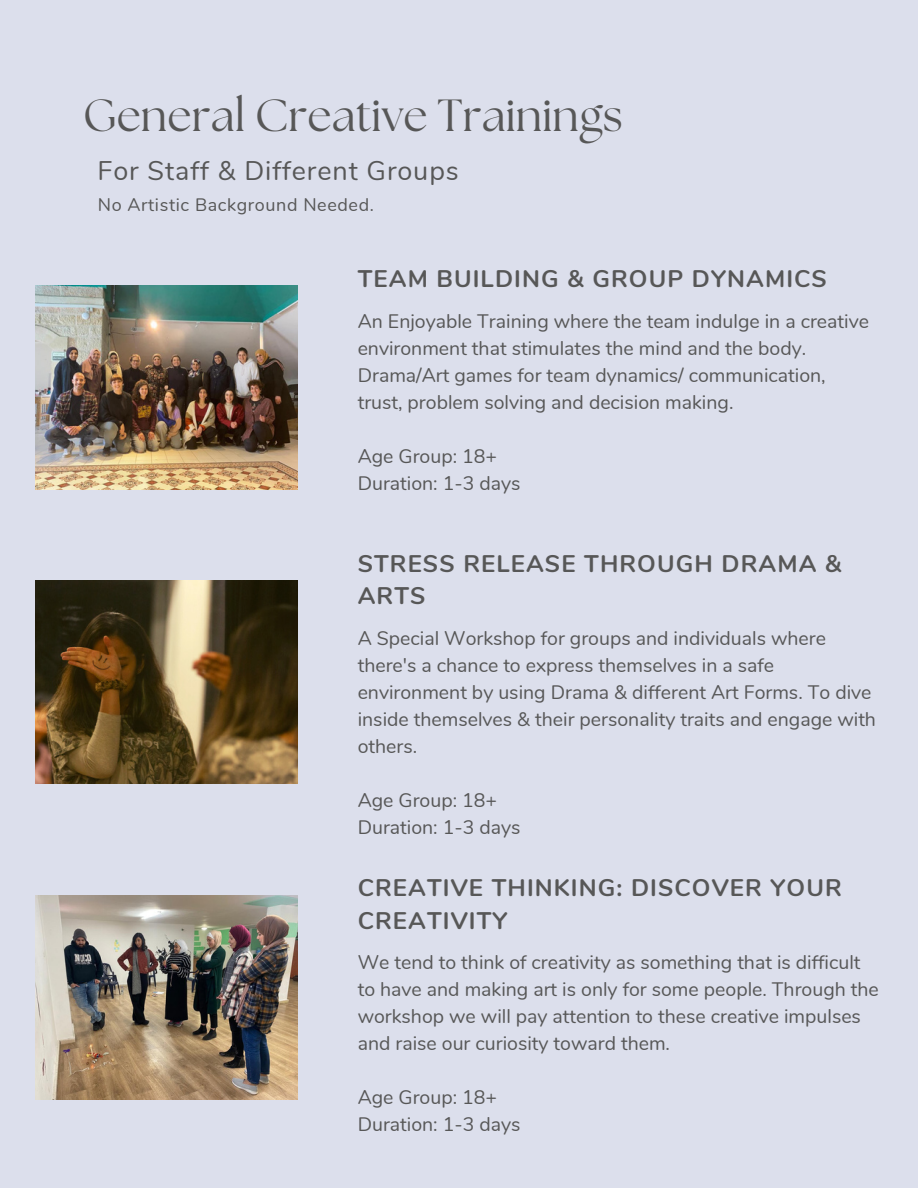
<style>
.page{position:relative;width:918px;height:1188px;background:#dcdfec}
.page>*{position:absolute;margin:0;border:0;box-sizing:border-box;transform-origin:0 0}
.t1{font:45px "The Seasons";letter-spacing:.005em;color:#575757}
.t2{font:27px "Nunito";letter-spacing:.035em;color:#575757}
.t3{font:700 24px/32.7px "Nunito";letter-spacing:.045em;color:#575757}
.t4{font:19.5px/27px "Nunito";color:#575757}
.t5{font:18px "Nunito";letter-spacing:.035em;color:#575757}
</style>
<div class="page">
<img style="left:35px;top:285px;width:262px;height:204px">
<img style="left:35px;top:580px;width:262px;height:204px">
<img style="left:35px;top:896px;width:262px;height:203px">
<h1 class="t1" style="left:83px;top:95px;width:541px">General Creative Trainings</h1>
<h2 class="t2" style="left:97px;top:152px;width:363px">For Staff &amp; Different Groups</h2>
<p class="t5" style="left:98px;top:192px;width:278px">No Artistic Background Needed.</p>
<p class="t3" style="left:358px;top:263px;width:471px">TEAM BUILDING &amp; GROUP DYNAMICS</p>
<p class="t4" style="left:358px;top:308px;width:513px">An Enjoyable Training where the team indulge in a creative environment that stimulates the mind and the body.<br>Drama/Art games for team dynamics/ communication, trust, problem solving and decision making.</p>
<p class="t4" style="left:358px;top:443px;width:164px">Age Group: 18+<br>Duration: 1-3 days</p>
<p class="t3" style="left:358px;top:547px;width:485px">STRESS RELEASE THROUGH DRAMA &amp;<br>ARTS</p>
<p class="t4" style="left:358px;top:625px;width:520px">A Special Workshop for groups and individuals where there's a chance to express themselves in a safe environment by using Drama &amp; different Art Forms. To dive inside themselves &amp; their personality traits and engage with others.</p>
<p class="t4" style="left:358px;top:787px;width:164px">Age Group: 18+<br>Duration: 1-3 days</p>
<p class="t3" style="left:358px;top:872px;width:486px">CREATIVE THINKING: DISCOVER YOUR<br>CREATIVITY</p>
<p class="t4" style="left:358px;top:949px;width:523px">We tend to think of creativity as something that is difficult to have and making art is only for some people. Through the workshop we will pay attention to these creative impulses and raise our curiosity toward them.</p>
<p class="t4" style="left:358px;top:1084px;width:164px">Age Group: 18+<br>Duration: 1-3 days</p>
</div>
